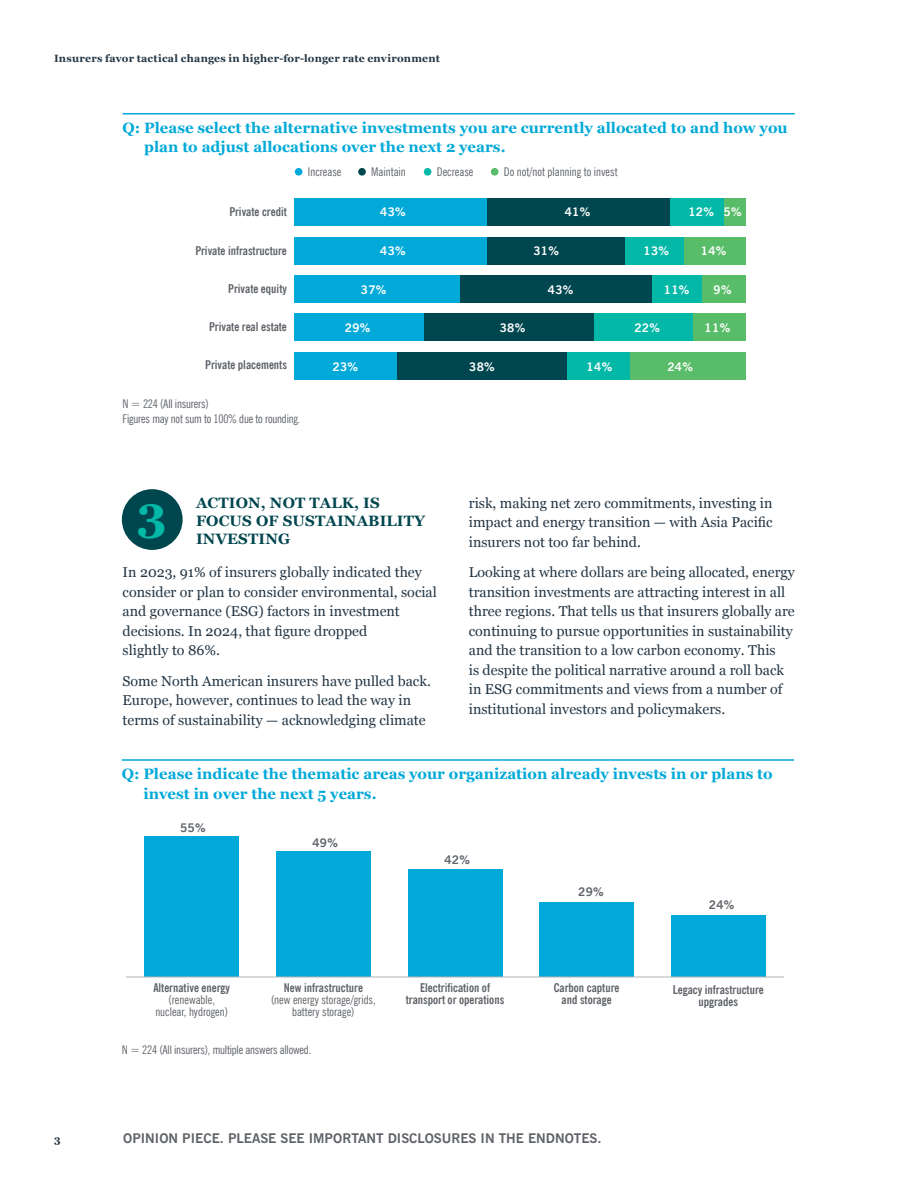
<style>
.page{position:relative;width:918px;height:1188px;background:#fff}
.page>*{position:absolute;margin:0;border:0;box-sizing:border-box;transform-origin:0 0}
.t1{font:700 48px "Georgia Pro";color:#03b8a7}
.Chart_Heading{font:700 15px/19.5px "Georgia";color:#00a9d8}
.Subhead_1{font:700 15px/18px "Georgia";letter-spacing:.01em;color:#00464e}
.Body{font:14.25px/19.5px "Georgia";color:#233645}
.t2{font:700 13.5px "News Gothic BT";color:#5f6369}
._8_pt_disclosure_justified{font:condensed 12px/12px "News Gothic BT";color:#5f6369;text-align:center}
.t3{font:700 condensed 12px/12px "News Gothic BT";color:#5f6369;text-align:center}
.t4{font:700 12px "News Gothic BT";letter-spacing:.02em;color:#fff}
.t5{font:700 12px "News Gothic BT";letter-spacing:.02em;color:#5f6369}
.t6{font:700 10.5px "Georgia";letter-spacing:.015em;color:#233645}
.s1{font-weight:700}
</style>
<div class="page">
<hr style="left:123px;top:113px;width:672px;height:1px;background:#00a9d8">
<div style="left:295px;top:168px;width:7px;height:8px;background:#00a9d8;border-radius:50%"></div>
<div style="left:358px;top:168px;width:8px;height:8px;background:#00464e;border-radius:50%"></div>
<div style="left:491px;top:168px;width:7px;height:8px;background:#59bc68;border-radius:50%"></div>
<div style="left:424px;top:168px;width:7px;height:8px;background:#03b8a7;border-radius:50%"></div>
<div style="left:724px;top:199px;width:22px;height:27px;background:#59bc68"></div>
<div style="left:683px;top:237px;width:63px;height:28px;background:#59bc68"></div>
<div style="left:701px;top:275px;width:45px;height:28px;background:#59bc68"></div>
<div style="left:692px;top:314px;width:54px;height:27px;background:#59bc68"></div>
<div style="left:630px;top:352px;width:116px;height:27px;background:#59bc68"></div>
<div style="left:670px;top:199px;width:54px;height:27px;background:#03b8a7"></div>
<div style="left:625px;top:237px;width:58px;height:28px;background:#03b8a7"></div>
<div style="left:652px;top:275px;width:49px;height:28px;background:#03b8a7"></div>
<div style="left:594px;top:314px;width:98px;height:27px;background:#03b8a7"></div>
<div style="left:567px;top:352px;width:63px;height:27px;background:#03b8a7"></div>
<div style="left:486px;top:199px;width:184px;height:27px;background:#00464e"></div>
<div style="left:486px;top:237px;width:139px;height:28px;background:#00464e"></div>
<div style="left:460px;top:275px;width:192px;height:28px;background:#00464e"></div>
<div style="left:424px;top:314px;width:170px;height:27px;background:#00464e"></div>
<div style="left:397px;top:352px;width:170px;height:27px;background:#00464e"></div>
<div style="left:294px;top:199px;width:192px;height:27px;background:#00a9d8"></div>
<div style="left:294px;top:237px;width:192px;height:28px;background:#00a9d8"></div>
<div style="left:294px;top:275px;width:166px;height:28px;background:#00a9d8"></div>
<div style="left:294px;top:314px;width:130px;height:27px;background:#00a9d8"></div>
<div style="left:294px;top:352px;width:103px;height:27px;background:#00a9d8"></div>
<hr style="left:122px;top:759px;width:672px;height:2px;background:#00a9d8">
<div style="left:144px;top:836px;width:95px;height:141px;background:#00a9d8"></div>
<div style="left:276px;top:852px;width:95px;height:125px;background:#00a9d8"></div>
<div style="left:408px;top:870px;width:94px;height:107px;background:#00a9d8"></div>
<div style="left:539px;top:903px;width:95px;height:74px;background:#00a9d8"></div>
<div style="left:671px;top:916px;width:95px;height:61px;background:#00a9d8"></div>
<hr style="left:126px;top:977px;width:658px;height:1px;background:#b1b4b5">
<div style="left:122px;top:489px;width:61px;height:61px;background:#00464e;border-radius:50%"></div>
<p class="t6" style="left:54px;top:50px;width:387px">Insurers favor tactical changes in higher-for-longer rate environment</p>
<p class="Chart_Heading" style="left:144px;top:117px;width:645px;text-indent:-22px">Q: Please select the alternative investments you are currently allocated to and how you plan to adjust allocations over the next 2 years.</p>
<p class="_8_pt_disclosure_justified" style="left:308px;top:165px;width:35px">Increase</p>
<p class="_8_pt_disclosure_justified" style="left:371px;top:165px;width:36px">Maintain</p>
<p class="_8_pt_disclosure_justified" style="left:437px;top:165px;width:38px">Decrease</p>
<p class="_8_pt_disclosure_justified" style="left:504px;top:165px;width:115px">Do not/not planning to invest</p>
<p class="t3" style="left:229px;top:206px;width:59px">Private credit</p>
<p class="t4" style="left:380px;top:204px;width:27px">43%</p>
<p class="t4" style="left:565px;top:204px;width:27px">41%</p>
<p class="t4" style="left:688px;top:204px;width:55px">12% 5%</p>
<p class="t4" style="left:380px;top:243px;width:27px">43%</p>
<p class="t4" style="left:533px;top:243px;width:27px">31%</p>
<p class="t4" style="left:644px;top:243px;width:27px">13%</p>
<p class="t4" style="left:701px;top:243px;width:27px">14%</p>
<p class="t4" style="left:361px;top:282px;width:27px">37%</p>
<p class="t4" style="left:548px;top:282px;width:27px">43%</p>
<p class="t4" style="left:664px;top:282px;width:27px">11%</p>
<p class="t4" style="left:714px;top:282px;width:20px">9%</p>
<p class="t4" style="left:345px;top:321px;width:27px">29%</p>
<p class="t4" style="left:500px;top:321px;width:27px">38%</p>
<p class="t4" style="left:634px;top:321px;width:27px">22%</p>
<p class="t4" style="left:705px;top:321px;width:27px">11%</p>
<p class="t4" style="left:333px;top:359px;width:27px">23%</p>
<p class="t4" style="left:469px;top:359px;width:27px">38%</p>
<p class="t4" style="left:587px;top:359px;width:27px">14%</p>
<p class="t4" style="left:667px;top:359px;width:27px">24%</p>
<p class="t3" style="left:195px;top:244px;width:93px">Private infrastructure</p>
<p class="t3" style="left:228px;top:282px;width:60px">Private equity</p>
<p class="t3" style="left:209px;top:321px;width:79px">Private real estate</p>
<p class="t3" style="left:205px;top:359px;width:83px">Private placements</p>
<p class="_8_pt_disclosure_justified" style="left:123px;top:397px;width:88px">N = 224 (All insurers)</p>
<p class="_8_pt_disclosure_justified" style="left:123px;top:413px;width:179px">Figures may not sum to 100% due to rounding.</p>
<p class="Subhead_1" style="left:196px;top:493px;width:231px">ACTION, NOT TALK, IS<br>FOCUS OF SUSTAINABILITY<br>INVESTING</p>
<p class="Body" style="left:123px;top:562px;width:316px">In 2023, 91% of insurers globally indicated they consider or plan to consider environmental, social and governance (ESG) factors in investment decisions. In 2024, that figure dropped<br>slightly to 86%.</p>
<p class="Body" style="left:123px;top:670px;width:310px">Some North American insurers have pulled back.<br>Europe, however, continues to lead the way in terms of sustainability — acknowledging climate</p>
<p class="t1" style="left:136px;top:494px;width:33px">3</p>
<p class="Body" style="left:469px;top:493px;width:305px;text-align:justify">risk, making net zero commitments, investing in impact and energy transition — with Asia Pacific insurers not too far behind.</p>
<p class="Body" style="left:469px;top:562px;width:327px">Looking at where dollars are being allocated, energy transition investments are attracting interest in all three regions. That tells us that insurers globally are continuing to pursue opportunities in sustainability and the transition to a low carbon economy. This<br>is despite the political narrative around a roll back in ESG commitments and views from a number of institutional investors and policymakers.</p>
<p class="Chart_Heading" style="left:143px;top:763px;width:631px;text-indent:-22px">Q: Please indicate the thematic areas your organization already invests in or plans to invest in over the next 5 years.</p>
<p class="t5" style="left:312px;top:836px;width:27px">49%</p>
<p class="t5" style="left:180px;top:820px;width:27px">55%</p>
<p class="t6" style="left:54px;top:1131px;width:8px">3</p>
<p class="t5" style="left:444px;top:852px;width:27px">42%</p>
<p class="_8_pt_disclosure_justified" style="left:271px;top:982px;width:106px"><span class="s1">New infrastructure<br></span>(new energy storage/grids, battery storage)</p>
<p class="_8_pt_disclosure_justified" style="left:153px;top:982px;width:78px"><span class="s1">Alternative energy </span>(renewable, nuclear, hydrogen)</p>
<p class="_8_pt_disclosure_justified" style="left:122px;top:1044px;width:191px">N = 224 (All insurers), multiple answers allowed.</p>
<p class="t3" style="left:406px;top:982px;width:100px">Electrification of transport or operations</p>
<p class="t5" style="left:578px;top:884px;width:27px">29%</p>
<p class="t3" style="left:554px;top:982px;width:67px">Carbon capture and storage</p>
<p class="t2" style="left:123px;top:1130px;width:480px">OPINION PIECE. PLEASE SEE IMPORTANT DISCLOSURES IN THE ENDNOTES.</p>
<p class="t5" style="left:709px;top:898px;width:27px">24%</p>
<p class="t3" style="left:673px;top:983px;width:93px">Legacy infrastructure upgrades</p>
</div>
